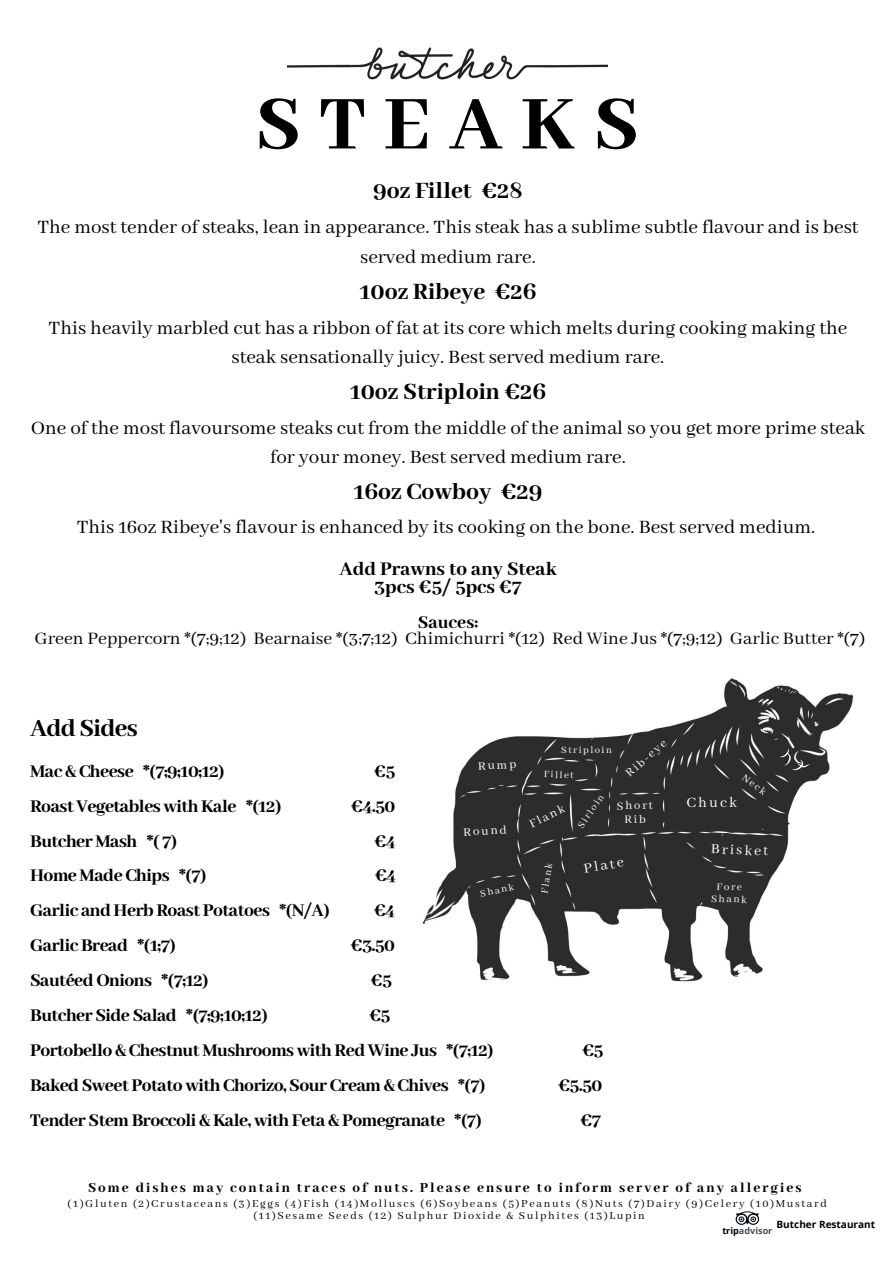
<style>
.page{position:relative;width:894px;height:1264px;background:#fff}
.page>*{position:absolute;margin:0;border:0;box-sizing:border-box;transform-origin:0 0}
.t1{font:800 84px "Abhaya Libre";letter-spacing:.22em;color:#000}
.t2{font:800 27px "Abhaya Libre";letter-spacing:-.025em;color:#000}
.t3{font:800 25.5px "Abhaya Libre";color:#000}
.t4{font:21px/29.2px "Abhaya Libre";color:#000;text-align:center}
.t5{font:800 21px "Abhaya Libre";color:#000}
.t6{font:800 19.5px "Abhaya Libre";letter-spacing:-.025em;color:#000}
.t7{font:19.5px "Abhaya Libre";color:#000}
.t8{font:15.9px "Abhaya Libre";letter-spacing:.135em;color:#fff}
.t9{font:15.45px "Abhaya Libre";color:#fff}
.t10{font:800 15px "Abhaya Libre";letter-spacing:.135em;color:#000}
.t11{font:13.2px "Abhaya Libre";color:#fff}
.t12{font:12.75px/13.5px "Abhaya Libre";color:#fff;text-align:center}
.t13{font:12px "Abhaya Libre";letter-spacing:.135em;color:#000}
.t14{font:11.4px/12px "Abhaya Libre";color:#fff;text-align:center}
.t15{font:11.25px "Abhaya Libre";color:#fff}
.t16{font:10.95px "Abhaya Libre";color:#fff}
.t17{font:10.8px "Abhaya Libre";color:#fff}
.t18{font:10.65px "Abhaya Libre";letter-spacing:.135em;color:#fff}
.t19{font:700 10.05px "Open Sans";color:#000}
.t20{font:700 9.15px "Open Sans";color:#4d4d4d}
.s1{color:#000}
</style>
<div class="page">
<img style="left:287px;top:47px;width:320px;height:33px">
<img style="left:422px;top:678px;width:432px;height:304px">
<svg style="left:735px;top:1211px;width:24px;height:13px"></svg>
<p class="t1" style="left:255px;top:78px;width:385px">STEAKS</p>
<p class="t3" style="left:373px;top:177px;width:151px">9oz Fillet €28</p>
<p class="t4" style="left:37px;top:213px;width:822px">The most tender of steaks, lean in appearance. This steak has a sublime subtle flavour and is best served medium rare.</p>
<p class="t3" style="left:359px;top:277px;width:178px">10oz Ribeye €26</p>
<p class="t4" style="left:49px;top:314px;width:800px">This heavily marbled cut has a ribbon of fat at its core which melts during cooking making the steak sensationally juicy. Best served medium rare.</p>
<p class="t3" style="left:349px;top:377px;width:198px">10oz Striploin €26</p>
<p class="t4" style="left:31px;top:414px;width:835px">One of the most flavoursome steaks cut from the middle of the animal so you get more prime steak for your money. Best served medium rare.</p>
<p class="t3" style="left:353px;top:478px;width:190px">16oz Cowboy €29</p>
<p class="t4" style="left:77px;top:513px;width:740px">This 16oz Ribeye's flavour is enhanced by its cooking on the bone. Best served medium.</p>
<p class="t5" style="left:339px;top:557px;width:219px">Add Prawns to any Steak</p>
<p class="t5" style="left:374px;top:575px;width:149px">3pcs €5/ 5pcs €7</p>
<p class="t6" style="left:418px;top:611px;width:62px">Sauces:</p>
<p class="t7" style="left:35px;top:628px;width:831px">Green Peppercorn *(7;9;12) Bearnaise *(3;7;12) Chimichurri *(12) Red Wine Jus *(7;9;12) Garlic Butter *(7)</p>
<p class="t2" style="left:30px;top:713px;width:109px">Add Sides</p>
<p class="t6" style="left:30px;top:760px;width:196px">Mac &amp; Cheese *(7;9;10;12)</p>
<p class="t6" style="left:374px;top:760px;width:23px">€5</p>
<p class="t6" style="left:30px;top:795px;width:253px">Roast Vegetables with Kale *(12)</p>
<p class="t6" style="left:351px;top:795px;width:46px">€4.50</p>
<p class="t6" style="left:30px;top:830px;width:149px">Butcher Mash *( 7)</p>
<p class="t6" style="left:374px;top:830px;width:23px">€4</p>
<p class="t6" style="left:30px;top:865px;width:178px">Home Made Chips *(7)</p>
<p class="t6" style="left:375px;top:865px;width:23px">€4</p>
<p class="t6" style="left:30px;top:900px;width:301px">Garlic and Herb Roast Potatoes *(N/A)</p>
<p class="t6" style="left:374px;top:900px;width:23px">€4</p>
<p class="t6" style="left:30px;top:934px;width:147px">Garlic Bread *(1;7)</p>
<p class="t6" style="left:350px;top:934px;width:46px">€3.50</p>
<p class="t6" style="left:30px;top:969px;width:180px">Sautéed Onions *(7;12)</p>
<p class="t6" style="left:371px;top:969px;width:23px">€5</p>
<p class="t6" style="left:30px;top:1004px;width:239px">Butcher Side Salad *(7;9;10;12)</p>
<p class="t6" style="left:369px;top:1004px;width:23px">€5</p>
<p class="t6" style="left:30px;top:1039px;width:465px">Portobello &amp; Chestnut Mushrooms with Red Wine Jus *(7;12)</p>
<p class="t6" style="left:582px;top:1039px;width:23px">€5</p>
<p class="t6" style="left:30px;top:1074px;width:457px">Baked Sweet Potato with Chorizo, Sour Cream &amp; Chives *(7)</p>
<p class="t6" style="left:558px;top:1074px;width:46px">€5.50</p>
<p class="t6" style="left:30px;top:1109px;width:453px">Tender Stem Broccoli &amp; Kale, with Feta &amp; Pomegranate *(7)</p>
<p class="t6" style="left:580px;top:1109px;width:22px">€7</p>
<p class="t12" style="left:623px;top:769px;width:52px;rotate:-41deg">Rib-eye</p>
<p class="t12" style="left:616px;top:799px;width:38px;rotate:-2deg">Short<br>Rib</p>
<p class="t18" style="left:561px;top:743px;width:52px">Striploin</p>
<p class="t17" style="left:544px;top:768px;width:31px;rotate:2deg">Fillet</p>
<p class="t17" style="left:575px;top:823px;width:40px;rotate:-56deg">Sirloin</p>
<p class="t11" style="left:477px;top:759px;width:40px;rotate:-3deg">Rump</p>
<p class="t11" style="left:526px;top:818px;width:39px;rotate:-26deg">Flank</p>
<p class="t11" style="left:463px;top:824px;width:45px;rotate:-3deg">Round</p>
<p class="t16" style="left:538px;top:892px;width:32px;rotate:-80deg">Flank</p>
<p class="t9" style="left:582px;top:859px;width:42px;rotate:-9deg">Plate</p>
<p class="t16" style="left:479px;top:887px;width:36px;rotate:-12deg">Shank</p>
<p class="t15" style="left:747px;top:771px;width:29px;rotate:37deg">Neck</p>
<p class="t8" style="left:686px;top:793px;width:52px">Chuck</p>
<p class="t9" style="left:711px;top:840px;width:59px;rotate:2deg">Brisket</p>
<p class="t14" style="left:711px;top:880px;width:37px;rotate:2deg">Fore<br>Shank</p>
<p class="t10" style="left:88px;top:1178px;width:714px">Some dishes may contain traces of nuts. Please ensure to inform server of any allergies</p>
<p class="t13" style="left:68px;top:1196px;width:760px">(1)Gluten (2)Crustaceans (3)Eggs (4)Fish (14)Molluscs (6)Soybeans (5)Peanuts (8)Nuts (7)Dairy (9)Celery (10)Mustard</p>
<p class="t13" style="left:253px;top:1208px;width:393px">(11)Sesame Seeds (12) Sulphur Dioxide &amp; Sulphites (13)Lupin</p>
<p class="t19" style="left:776px;top:1217px;width:100px">Butcher Restaurant</p>
<p class="t20" style="left:722px;top:1224px;width:52px"><span class="s1">trip</span>advisor</p>
</div>
